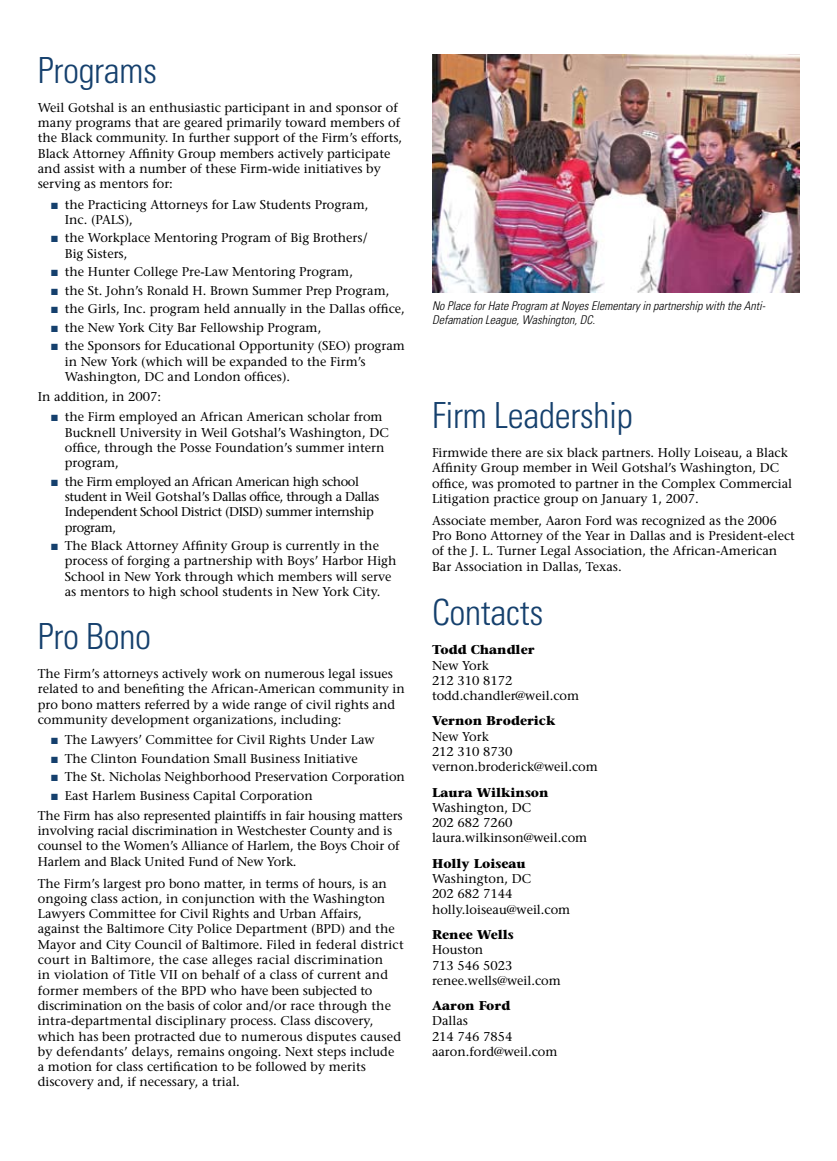
<style>
.page{position:relative;width:837px;height:1161px;background:#fff}
.page>*{position:absolute;margin:0;border:0;box-sizing:border-box;transform-origin:0 0}
.t1{font:300 condensed 36px "Univers";letter-spacing:-.01em;color:#15406d}
.t2{font:12.75px/15.3px "Stone Serif";color:#000}
.t3{font:12.75px/15.3px "Stone Serif";letter-spacing:-.03em;color:#000}
.t4{font:700 12.75px "Stone Serif";color:#000}
.t5{font:italic 300 condensed 12px/14.4px "Univers";color:#000}
.t6{font:9px/18.6px "Zapf Dingbats ITC";color:#15406d;text-align:justify}
</style>
<div class="page">
<img style="left:432px;top:54px;width:367px;height:238px">
<h1 class="t1" style="left:38px;top:48px;width:121px">Programs</h1>
<p class="t2" style="left:38px;top:100px;width:366px">Weil Gotshal is an enthusiastic participant in and sponsor of many programs that are geared primarily toward members of the Black community. In further support of the Firm’s efforts, Black Attorney Affinity Group members actively participate and assist with a number of these Firm-wide initiatives by serving as mentors for:</p>
<p class="t2" style="left:65px;top:196px;width:305px">the Practicing Attorneys for Law Students Program,<br>Inc. (PALS),</p>
<p class="t2" style="left:65px;top:230px;width:304px">the Workplace Mentoring Program of Big Brothers/<br>Big Sisters,</p>
<p class="t2" style="left:65px;top:262px;width:342px;line-height:18.6px">the Hunter College Pre-Law Mentoring Program,<br>the St. John’s Ronald H. Brown Summer Prep Program, the Girls, Inc. program held annually in the Dallas office, the New York City Bar Fellowship Program,<br>the Sponsors for Educational Opportunity (SEO) program</p>
<p class="t2" style="left:65px;top:354px;width:302px">in New York (which will be expanded to the Firm’s<br>Washington, DC and London offices).</p>
<p class="t2" style="left:65px;top:387px;width:319px;line-height:20.1px;text-indent:-27px">In addition, in 2007:<br>the Firm employed an African American scholar from</p>
<p class="t2" style="left:65px;top:425px;width:326px">Bucknell University in Weil Gotshal’s Washington, DC office, through the Posse Foundation’s summer intern program,</p>
<p class="t3" style="left:65px;top:474px;width:316px">the Firm employed an African American high school student in Weil Gotshal’s Dallas office, through a Dallas Independent School District (DISD) summer internship program,</p>
<p class="t2" style="left:65px;top:538px;width:333px">The Black Attorney Affinity Group is currently in the process of forging a partnership with Boys’ Harbor High School in New York through which members will serve as mentors to high school students in New York City.</p>
<h1 class="t1" style="left:38px;top:614px;width:115px">Pro Bono</h1>
<p class="t2" style="left:38px;top:666px;width:369px">The Firm’s attorneys actively work on numerous legal issues related to and benefiting the African-American community in pro bono matters referred by a wide range of civil rights and community development organizations, including:</p>
<p class="t2" style="left:65px;top:730px;width:342px;line-height:18.6px">The Lawyers’ Committee for Civil Rights Under Law<br>The Clinton Foundation Small Business Initiative<br>The St. Nicholas Neighborhood Preservation Corporation East Harlem Business Capital Corporation</p>
<p class="t2" style="left:38px;top:808px;width:366px">The Firm has also represented plaintiffs in fair housing matters involving racial discrimination in Westchester County and is counsel to the Women’s Alliance of Harlem, the Boys Choir of Harlem and Black United Fund of New York.</p>
<p class="t2" style="left:38px;top:875px;width:368px">The Firm’s largest pro bono matter, in terms of hours, is an ongoing class action, in conjunction with the Washington Lawyers Committee for Civil Rights and Urban Affairs, against the Baltimore City Police Department (BPD) and the Mayor and City Council of Baltimore. Filed in federal district court in Baltimore, the case alleges racial discrimination<br>in violation of Title VII on behalf of a class of current and former members of the BPD who have been subjected to discrimination on the basis of color and/or race through the intra-departmental disciplinary process. Class discovery, which has been protracted due to numerous disputes caused by defendants’ delays, remains ongoing. Next steps include a motion for class certification to be followed by merits discovery and, if necessary, a trial.</p>
<p class="t6" style="left:51px;top:196px;width:8px">■</p>
<p class="t6" style="left:51px;top:230px;width:8px">■</p>
<p class="t6" style="left:51px;top:264px;width:8px">■ ■ ■ ■ ■</p>
<p class="t6" style="left:51px;top:409px;width:8px">■</p>
<p class="t6" style="left:51px;top:473px;width:8px">■</p>
<p class="t6" style="left:51px;top:538px;width:8px">■</p>
<p class="t6" style="left:51px;top:732px;width:8px">■ ■ ■ ■</p>
<p class="t5" style="left:432px;top:298px;width:335px">No Place for Hate Program at Noyes Elementary in partnership with the Anti-<br>Defamation League, Washington, DC.</p>
<h1 class="t1" style="left:432px;top:393px;width:202px">Firm Leadership</h1>
<p class="t2" style="left:432px;top:445px;width:362px">Firmwide there are six black partners. Holly Loiseau, a Black Affinity Group member in Weil Gotshal’s Washington, DC office, was promoted to partner in the Complex Commercial Litigation practice group on January 1, 2007.</p>
<p class="t2" style="left:432px;top:513px;width:365px">Associate member, Aaron Ford was recognized as the 2006<br>Pro Bono Attorney of the Year in Dallas and is President-elect of the J. L. Turner Legal Association, the African-American Bar Association in Dallas, Texas.</p>
<h1 class="t1" style="left:432px;top:591px;width:113px">Contacts</h1>
<p class="t4" style="left:432px;top:642px;width:104px">Todd Chandler</p>
<p class="t2" style="left:432px;top:657px;width:149px">New York<br>212 310 8172 todd.chandler@weil.com</p>
<p class="t4" style="left:432px;top:713px;width:125px">Vernon Broderick</p>
<p class="t2" style="left:432px;top:729px;width:167px">New York<br>212 310 8730 vernon.broderick@weil.com</p>
<p class="t4" style="left:432px;top:784px;width:118px">Laura Wilkinson</p>
<p class="t2" style="left:432px;top:800px;width:157px">Washington, DC<br>202 682 7260 laura.wilkinson@weil.com</p>
<p class="t4" style="left:432px;top:855px;width:95px">Holly Loiseau</p>
<p class="t2" style="left:432px;top:871px;width:140px">Washington, DC<br>202 682 7144 holly.loiseau@weil.com</p>
<p class="t4" style="left:432px;top:927px;width:83px">Renee Wells</p>
<p class="t2" style="left:432px;top:942px;width:130px">Houston<br>713 546 5023 renee.wells@weil.com</p>
<p class="t4" style="left:432px;top:998px;width:80px">Aaron Ford</p>
<p class="t2" style="left:432px;top:1013px;width:127px">Dallas<br>214 746 7854 aaron.ford@weil.com</p>
</div>
